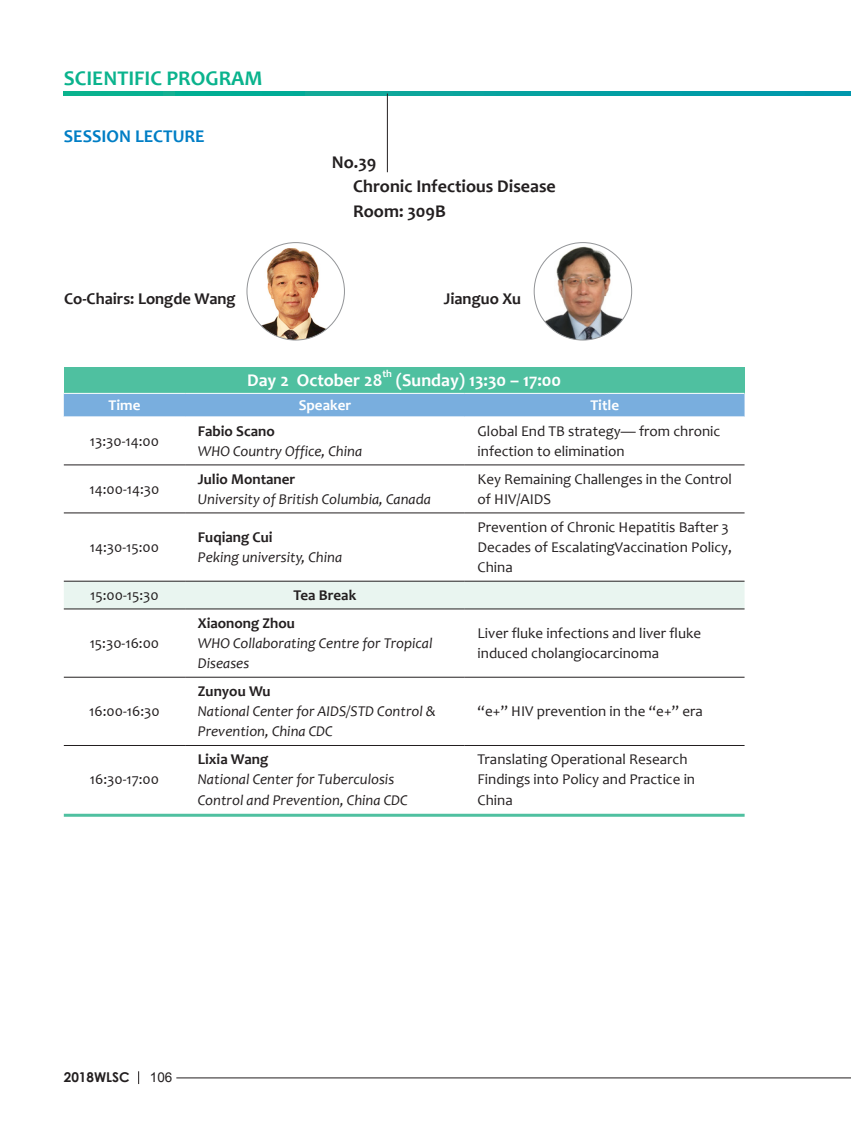
<style>
.page{position:relative;width:851px;height:1127px;background:#fff}
.page>*{position:absolute;margin:0;border:0;box-sizing:border-box;transform-origin:0 0}
.t1{font:700 21px "Candara";color:#0ab38d}
.小标1{font:700 18px "Candara";color:#231f20}
.小标1-2{font:700 18px "Candara";color:#fff}
.t2{font:700 18px "Candara";color:#007ec5}
.主席副主席{font:700 16.5px "Candara";color:#231f20}
.正文1{font:15px/20.2px "Candara";color:#231f20}
.正文1-2{font:italic 15px "Candara";color:#231f20}
.正文1-3{font:700 15px "Candara";color:#231f20}
.正文1-4{font:700 15px "Candara";color:#fff}
.t3{font:700 13.5px "Century Gothic";color:#231f20}
.t4{font:13.5px "Arial";color:#231f20}
.小标1-3{font:700 10.5px "Candara";color:#fff}
</style>
<div class="page">
<hr style="left:176px;top:1077px;width:674px;height:1px;background:#231f20">
<svg style="left:138px;top:1071px;width:1px;height:13px"></svg>
<svg style="left:64px;top:91px;width:786px;height:5px;background:#05a49d"></svg>
<hr style="left:387px;top:94px;width:1px;height:78px;background:#231f20">
<hr style="left:64px;top:814px;width:680px;height:3px;background:#4fc0a0">
<div style="left:64px;top:367px;width:680px;height:26px;background:#4fc0a0"></div>
<div style="left:64px;top:394px;width:680px;height:23px;background:#79aede"></div>
<div style="left:64px;top:582px;width:680px;height:27px;background:#e9f5f0"></div>
<hr style="left:64px;top:465px;width:121px;height:1px;background:#231f20">
<hr style="left:185px;top:465px;width:279px;height:1px;background:#231f20">
<hr style="left:464px;top:465px;width:280px;height:1px;background:#231f20">
<hr style="left:64px;top:513px;width:121px;height:1px;background:#231f20">
<hr style="left:185px;top:513px;width:279px;height:1px;background:#231f20">
<hr style="left:464px;top:513px;width:280px;height:1px;background:#231f20">
<hr style="left:64px;top:581px;width:121px;height:1px;background:#231f20">
<hr style="left:185px;top:581px;width:279px;height:1px;background:#231f20">
<hr style="left:464px;top:581px;width:280px;height:1px;background:#231f20">
<hr style="left:64px;top:609px;width:121px;height:1px;background:#231f20">
<hr style="left:185px;top:609px;width:279px;height:1px;background:#231f20">
<hr style="left:464px;top:609px;width:280px;height:1px;background:#231f20">
<hr style="left:64px;top:677px;width:121px;height:1px;background:#231f20">
<hr style="left:185px;top:677px;width:279px;height:1px;background:#231f20">
<hr style="left:464px;top:677px;width:280px;height:1px;background:#231f20">
<hr style="left:64px;top:745px;width:121px;height:1px;background:#231f20">
<hr style="left:185px;top:745px;width:279px;height:1px;background:#231f20">
<hr style="left:464px;top:745px;width:280px;height:1px;background:#231f20">
<img style="left:255px;top:248px;width:77px;height:92px">
<img style="left:544px;top:243px;width:81px;height:97px">
<h1 class="t1" style="left:64px;top:65px;width:200px">SCIENTIFIC PROGRAM</h1>
<p class="t2" style="left:64px;top:125px;width:142px">SESSION LECTURE</p>
<p class="小标1" style="left:332px;top:151px;width:46px">No.39</p>
<p class="小标1" style="left:353px;top:175px;width:204px">Chronic Infectious Disease</p>
<p class="小标1" style="left:353px;top:200px;width:94px">Room: 309B</p>
<p class="主席副主席" style="left:64px;top:288px;width:173px">Co-Chairs: Longde Wang</p>
<p class="主席副主席" style="left:444px;top:288px;width:79px">Jianguo Xu</p>
<p class="小标1-2" style="left:247px;top:369px;width:137px">Day 2 October 28</p>
<p class="小标1-3" style="left:382px;top:367px;width:11px">th</p>
<p class="小标1-2" style="left:396px;top:369px;width:167px">(Sunday) 13:30 – 17:00</p>
<p class="正文1-4" style="left:108px;top:396px;width:33px">Time</p>
<p class="正文1-4" style="left:299px;top:396px;width:54px">Speaker</p>
<p class="正文1-4" style="left:590px;top:396px;width:30px">Title</p>
<p class="正文1" style="left:90px;top:430px;width:71px">13:30-14:00</p>
<p class="正文1" style="left:477px;top:420px;width:244px">Global End TB strategy— from chronic</p>
<p class="正文1" style="left:477px;top:441px;width:149px">infection to elimination</p>
<p class="正文1-3" style="left:198px;top:421px;width:78px">Fabio Scano</p>
<p class="正文1-2" style="left:198px;top:441px;width:166px">WHO Country Office, China</p>
<p class="正文1" style="left:89px;top:478px;width:71px">14:00-14:30</p>
<p class="正文1" style="left:90px;top:537px;width:71px">14:30-15:00</p>
<p class="正文1-3" style="left:198px;top:469px;width:99px">Julio Montaner</p>
<p class="正文1-2" style="left:198px;top:489px;width:235px">University of British Columbia, Canada</p>
<p class="正文1-3" style="left:198px;top:527px;width:76px">Fuqiang Cui</p>
<p class="正文1-2" style="left:198px;top:548px;width:146px">Peking university, China</p>
<p class="正文1" style="left:90px;top:585px;width:70px">15:00-15:30</p>
<p class="正文1-3" style="left:293px;top:585px;width:64px">Tea Break</p>
<p class="正文1" style="left:90px;top:633px;width:71px">15:30-16:00</p>
<p class="正文1-3" style="left:198px;top:613px;width:99px">Xiaonong Zhou</p>
<p class="正文1-2" style="left:198px;top:633px;width:236px">WHO Collaborating Centre for Tropical</p>
<p class="正文1-2" style="left:198px;top:654px;width:53px">Diseases</p>
<p class="正文1" style="left:89px;top:701px;width:72px">16:00-16:30</p>
<p class="正文1" style="left:90px;top:769px;width:71px">16:30-17:00</p>
<p class="正文1-3" style="left:198px;top:681px;width:74px">Zunyou Wu</p>
<p class="正文1-2" style="left:198px;top:702px;width:239px">National Center for AIDS/STD Control &amp;</p>
<p class="正文1-2" style="left:198px;top:722px;width:136px">Prevention, China CDC</p>
<p class="正文1-3" style="left:198px;top:750px;width:72px">Lixia Wang</p>
<p class="正文1-2" style="left:198px;top:770px;width:198px">National Center for Tuberculosis</p>
<p class="正文1-2" style="left:198px;top:790px;width:211px">Control and Prevention, China CDC</p>
<p class="正文1" style="left:477px;top:468px;width:256px">Key Remaining Challenges in the Control of HIV/AIDS</p>
<p class="正文1" style="left:477px;top:516px;width:253px">Prevention of Chronic Hepatitis Bafter 3</p>
<p class="正文1" style="left:477px;top:537px;width:256px">Decades of EscalatingVaccination Policy,</p>
<p class="正文1" style="left:477px;top:557px;width:37px">China</p>
<p class="正文1" style="left:477px;top:622px;width:225px">Liver fluke infections and liver fluke</p>
<p class="正文1" style="left:477px;top:643px;width:183px">induced cholangiocarcinoma</p>
<p class="正文1" style="left:477px;top:701px;width:227px">“e+” HIV prevention in the “e+” era</p>
<p class="正文1" style="left:477px;top:749px;width:211px">Translating Operational Research</p>
<p class="正文1" style="left:477px;top:769px;width:219px">Findings into Policy and Practice in</p>
<p class="正文1" style="left:477px;top:789px;width:37px">China</p>
<p class="t3" style="left:64px;top:1069px;width:67px">2018WLSC</p>
<p class="t4" style="left:150px;top:1068px;width:24px">106</p>
</div>
